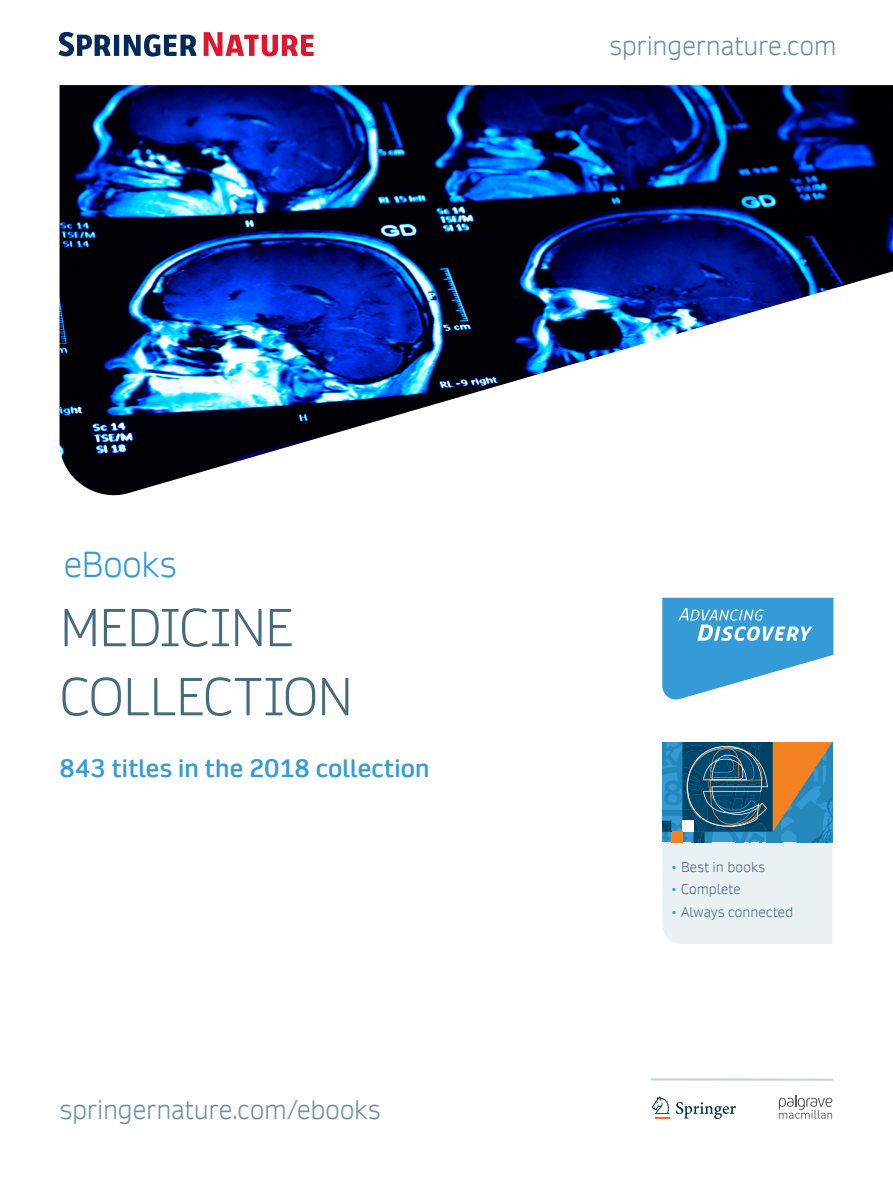
<style>
.page{position:relative;width:893px;height:1187px;background:#fff}
.page>*{position:absolute;margin:0;border:0;box-sizing:border-box;transform-origin:0 0}
.sn__A4_IN_title{font:300 51px/69px "Daytona Pro";letter-spacing:-.02em;color:#466b7e}
.sn__A4_IN_title-2{font:300 34.5px "Daytona Pro";letter-spacing:-.005em;color:#359bd6}
.sn__A4_url{font:300 25.5px "Daytona Pro";letter-spacing:-.005em;color:#698ea4}
.sn__A4_IN_intro{font:600 24px "Daytona Pro";letter-spacing:.005em;color:#359bd6}
.sn__A4_IN_info_box_b{font:300 13.5px "Daytona Pro";letter-spacing:.02em;color:#466b7e}
.s1{color:#359bd6}
</style>
<div class="page">
<img style="left:60px;top:85px;width:833px;height:411px">
<svg style="left:662px;top:597px;width:171px;height:103px"></svg>
<svg style="left:58px;top:32px;width:138px;height:25px"></svg>
<svg style="left:204px;top:32px;width:110px;height:24px"></svg>
<svg style="left:662px;top:742px;width:171px;height:201px;background:#98b2bc"></svg>
<hr style="left:651px;top:1078px;width:182px;height:2px;background:#c1d4db">
<svg style="left:652px;top:1096px;width:17px;height:22px"></svg>
<svg style="left:676px;top:1102px;width:60px;height:16px"></svg>
<svg style="left:779px;top:1095px;width:53px;height:23px"></svg>
<p class="sn__A4_url" style="left:609px;top:30px;width:229px">springernature.com</p>
<p class="sn__A4_IN_title-2" style="left:64px;top:542px;width:114px">eBooks</p>
<p class="sn__A4_IN_title" style="left:60px;top:593px;width:295px">MEDICINE<br>COLLECTION</p>
<p class="sn__A4_IN_intro" style="left:60px;top:752px;width:372px">843 titles in the 2018 collection</p>
<p class="sn__A4_url" style="left:60px;top:1093px;width:322px">springernature.com/ebooks</p>
<p class="sn__A4_IN_info_box_b" style="left:671px;top:858px;width:96px"><span class="s1">•</span> Best in books</p>
<p class="sn__A4_IN_info_box_b" style="left:671px;top:880px;width:71px"><span class="s1">•</span> Complete</p>
<p class="sn__A4_IN_info_box_b" style="left:671px;top:903px;width:124px"><span class="s1">•</span> Always connected</p>
</div>
